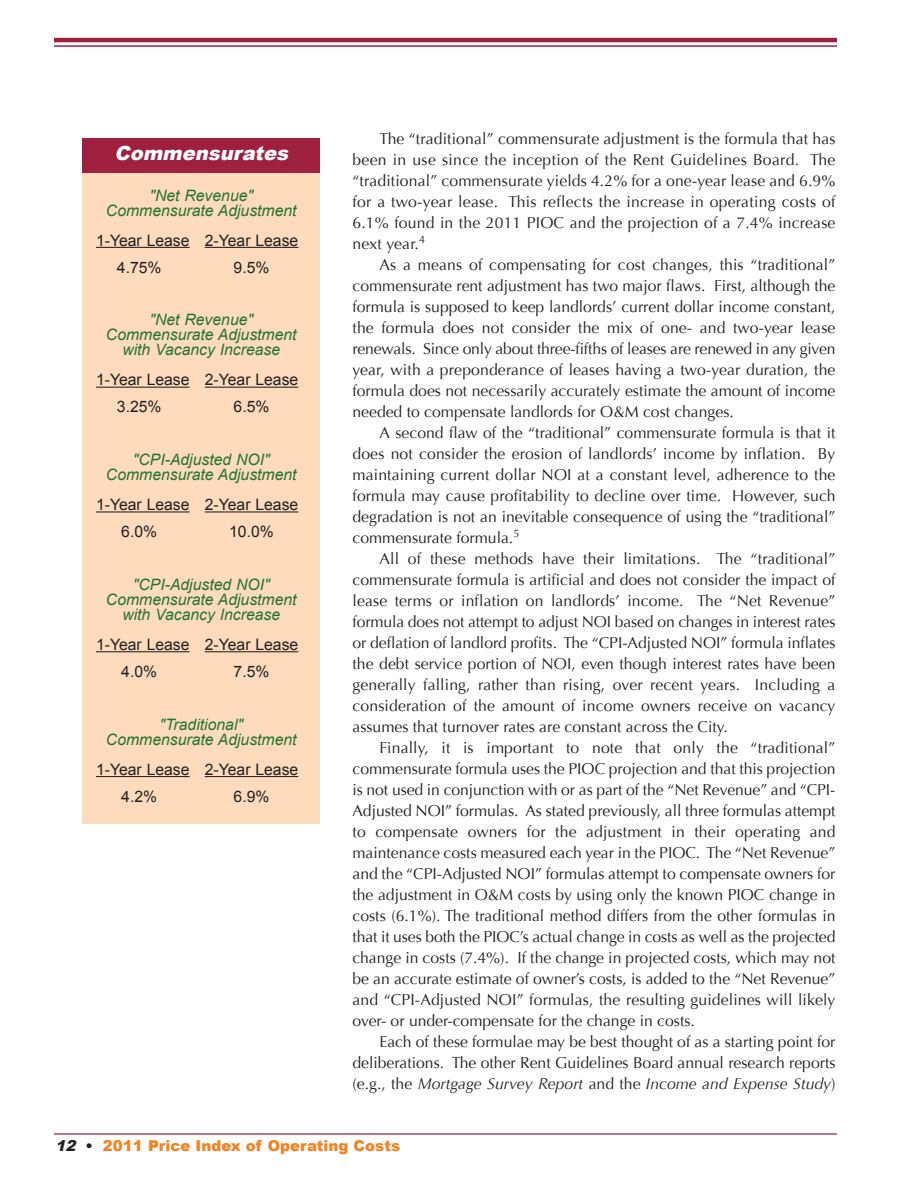
<style>
.page{position:relative;width:918px;height:1188px;background:#fff}
.page>*{position:absolute;margin:0;border:0;box-sizing:border-box;transform-origin:0 0}
.t1{font:italic 900 19.5px "Arial";color:#fff}
.t2{font:15.75px/21px "Optima";color:#231f20;text-align:justify}
.t3{font:italic 15.75px/15px "Arial";color:#267434;text-align:center}
.t4{font:15.75px/27px "Arial";color:#231f20}
.t5{font:900 15px "Arial";color:#f58220}
.s1{font-style:italic}
.s2{font-style:italic;color:#231f20}
.s3{color:#231f20}
</style>
<div class="page">
<div style="left:83px;top:172px;width:237px;height:652px;background:#fddbbc"></div>
<hr style="left:96px;top:247px;width:94px;height:1px;background:#231f20">
<hr style="left:205px;top:247px;width:93px;height:1px;background:#231f20">
<hr style="left:96px;top:387px;width:94px;height:1px;background:#231f20">
<hr style="left:205px;top:387px;width:93px;height:1px;background:#231f20">
<hr style="left:96px;top:511px;width:94px;height:1px;background:#231f20">
<hr style="left:205px;top:511px;width:93px;height:1px;background:#231f20">
<hr style="left:96px;top:651px;width:94px;height:1px;background:#231f20">
<hr style="left:205px;top:651px;width:93px;height:1px;background:#231f20">
<hr style="left:96px;top:776px;width:94px;height:1px;background:#231f20">
<hr style="left:205px;top:776px;width:93px;height:1px;background:#231f20">
<div style="left:82px;top:138px;width:238px;height:35px;background:#9f1f3f"></div>
<hr style="left:54px;top:1133px;width:783px;height:2px;background:#ad4c57">
<hr style="left:54px;top:38px;width:783px;height:4px;background:#9f1f3f">
<hr style="left:54px;top:45px;width:783px;height:2px;background:#9f1f3f">
<p class="t1" style="left:115px;top:139px;width:179px">Commensurates</p>
<p class="t3" style="left:106px;top:188px;width:192px">"Net Revenue"<br>Commensurate Adjustment</p>
<p class="t4" style="left:117px;top:227px;width:183px;text-indent:-21px">1-Year Lease 2-Year Lease<br>4.75%</p>
<p class="t4" style="left:234px;top:254px;width:37px">9.5%</p>
<p class="t3" style="left:106px;top:312px;width:192px">"Net Revenue"<br>Commensurate Adjustment with Vacancy Increase</p>
<p class="t4" style="left:117px;top:366px;width:183px;text-indent:-21px">1-Year Lease 2-Year Lease<br>3.25%</p>
<p class="t4" style="left:234px;top:393px;width:37px">6.5%</p>
<p class="t3" style="left:106px;top:452px;width:192px">"CPI-Adjusted NOI"<br>Commensurate Adjustment</p>
<p class="t4" style="left:121px;top:491px;width:179px;text-indent:-25px">1-Year Lease 2-Year Lease<br>6.0%</p>
<p class="t4" style="left:229px;top:518px;width:46px">10.0%</p>
<p class="t3" style="left:106px;top:577px;width:192px">"CPI-Adjusted NOI"<br>Commensurate Adjustment with Vacancy Increase</p>
<p class="t4" style="left:121px;top:631px;width:179px;text-indent:-25px">1-Year Lease 2-Year Lease<br>4.0%</p>
<p class="t4" style="left:234px;top:658px;width:37px">7.5%</p>
<p class="t3" style="left:106px;top:717px;width:192px">"Traditional"<br>Commensurate Adjustment</p>
<p class="t4" style="left:121px;top:756px;width:179px;text-indent:-25px">1-Year Lease 2-Year Lease<br>4.2%</p>
<p class="t4" style="left:234px;top:783px;width:37px">6.9%</p>
<p class="t2" style="left:352px;top:129px;width:485px;text-indent:27px">The “traditional” commensurate adjustment is the formula that has been in use since the inception of the Rent Guidelines Board. The “traditional” commensurate yields 4.2% for a one-year lease and 6.9% for a two-year lease. This reflects the increase in operating costs of 6.1% found in the 2011 PIOC and the projection of a 7.4% increase next year.<sup>4</sup></p>
<p class="t2" style="left:352px;top:255px;width:485px;text-indent:27px">As a means of compensating for cost changes, this “traditional” commensurate rent adjustment has two major flaws. First, although the formula is supposed to keep landlords’ current dollar income constant, the formula does not consider the mix of one- and two-year lease renewals. Since only about three-fifths of leases are renewed in any given year, with a preponderance of leases having a two-year duration, the formula does not necessarily accurately estimate the amount of income needed to compensate landlords for O&amp;M cost changes.</p>
<p class="t2" style="left:352px;top:423px;width:485px;text-indent:27px">A second flaw of the “traditional” commensurate formula is that it does not consider the erosion of landlords’ income by inflation. By maintaining current dollar NOI at a constant level, adherence to the formula may cause profitability to decline over time. However, such degradation is not an inevitable consequence of using the “traditional” commensurate formula.<sup>5</sup></p>
<p class="t2" style="left:352px;top:549px;width:485px;text-indent:27px">All of these methods have their limitations. The “traditional” commensurate formula is artificial and does not consider the impact of lease terms or inflation on landlords’ income. The “Net Revenue” formula does not attempt to adjust NOI based on changes in interest rates or deflation of landlord profits. The “CPI-Adjusted NOI” formula inflates the debt service portion of NOI, even though interest rates have been generally falling, rather than rising, over recent years. Including a consideration of the amount of income owners receive on vacancy assumes that turnover rates are constant across the City.</p>
<p class="t2" style="left:352px;top:738px;width:485px;text-indent:27px">Finally, it is important to note that only the “traditional” commensurate formula uses the PIOC projection and that this projection is not used in conjunction with or as part of the “Net Revenue” and “CPI-Adjusted NOI” formulas. As stated previously, all three formulas attempt to compensate owners for the adjustment in their operating and maintenance costs measured each year in the PIOC. The “Net Revenue” and the “CPI-Adjusted NOI” formulas attempt to compensate owners for the adjustment in O&amp;M costs by using only the known PIOC change in costs (6.1%). The traditional method differs from the other formulas in that it uses both the PIOC’s actual change in costs as well as the projected change in costs (7.4%). If the change in projected costs, which may not be an accurate estimate of owner’s costs, is added to the “Net Revenue” and “CPI-Adjusted NOI” formulas, the resulting guidelines will likely over- or under-compensate for the change in costs.</p>
<p class="t2" style="left:353px;top:1032px;width:485px;text-indent:27px">Each of these formulae may be best thought of as a starting point for deliberations. The other Rent Guidelines Board annual research reports (e.g., the <span class="s1">Mortgage Survey Report</span> and the <span class="s1">Income and Expense Study</span>)</p>
<p class="t5" style="left:55px;top:1134px;width:346px"><span class="s2">12</span> <span class="s3">•</span> 2011 Price Index of Operating Costs</p>
</div>
